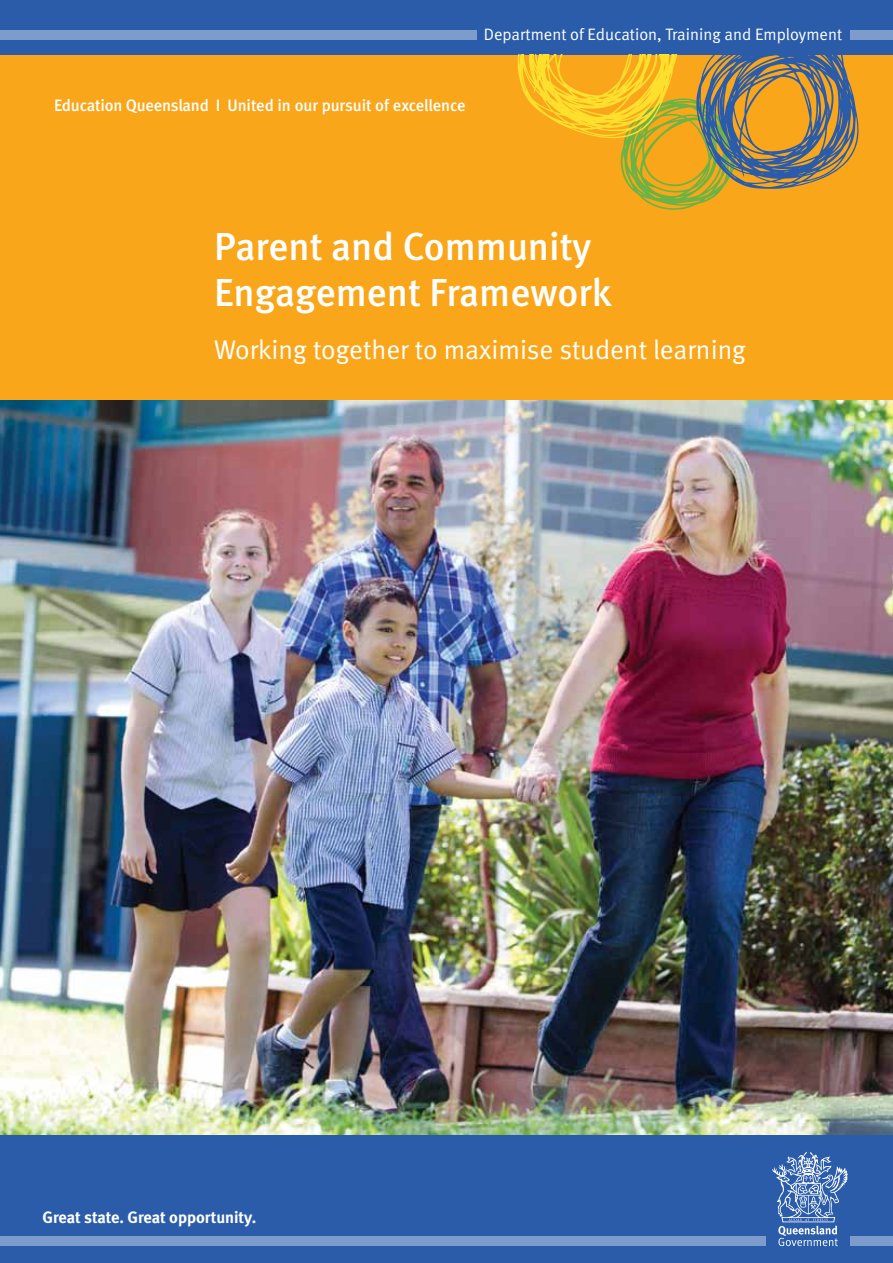
<style>
.page{position:relative;width:893px;height:1263px;background:#faa61a}
.page>*{position:absolute;margin:0;border:0;box-sizing:border-box;transform-origin:0 0}
.t1{font:39px/46.8px "Meta Medium LF";color:#fff}
.t2{font:27px "Meta Normal LF";color:#fff}
.t3{font:16.5px "Meta Medium LF";letter-spacing:-.01em;color:#fff}
.t4{font:16.5px "Meta Normal LF";color:#fff}
.t5{font:16.5px "Meta Bold LF";color:#fff}
</style>
<div class="page">
<img style="left:0;top:401px;width:893px;height:734px">
<div style="left:0;top:1135px;width:893px;height:128px;background:#2a5caa"></div>
<svg style="left:772px;top:1152px;width:76px;height:94px"></svg>
<div style="left:0;top:1237px;width:766px;height:9px;background:#7e9ccb"></div>
<div style="left:850px;top:1237px;width:43px;height:9px;background:#7e9ccb"></div>
<div style="left:0;top:0;width:893px;height:54px;background:#2a5caa"></div>
<svg style="left:518px;top:54px;width:341px;height:156px"></svg>
<div style="left:850px;top:31px;width:43px;height:9px;background:#7e9ccb"></div>
<div style="left:0;top:31px;width:476px;height:9px;background:#7e9ccb"></div>
<p class="t4" style="left:484px;top:25px;width:360px">Department of Education, Training and Employment</p>
<p class="t3" style="left:54px;top:95px;width:413px">Education Queensland I United in our pursuit of excellence</p>
<h1 class="t1" style="left:214px;top:222px;width:399px">Parent and Community<br>Engagement Framework</h1>
<h2 class="t2" style="left:214px;top:334px;width:533px">Working together to maximise student learning</h2>
<p class="t5" style="left:43px;top:1207px;width:215px">Great state. Great opportunity.</p>
</div>
